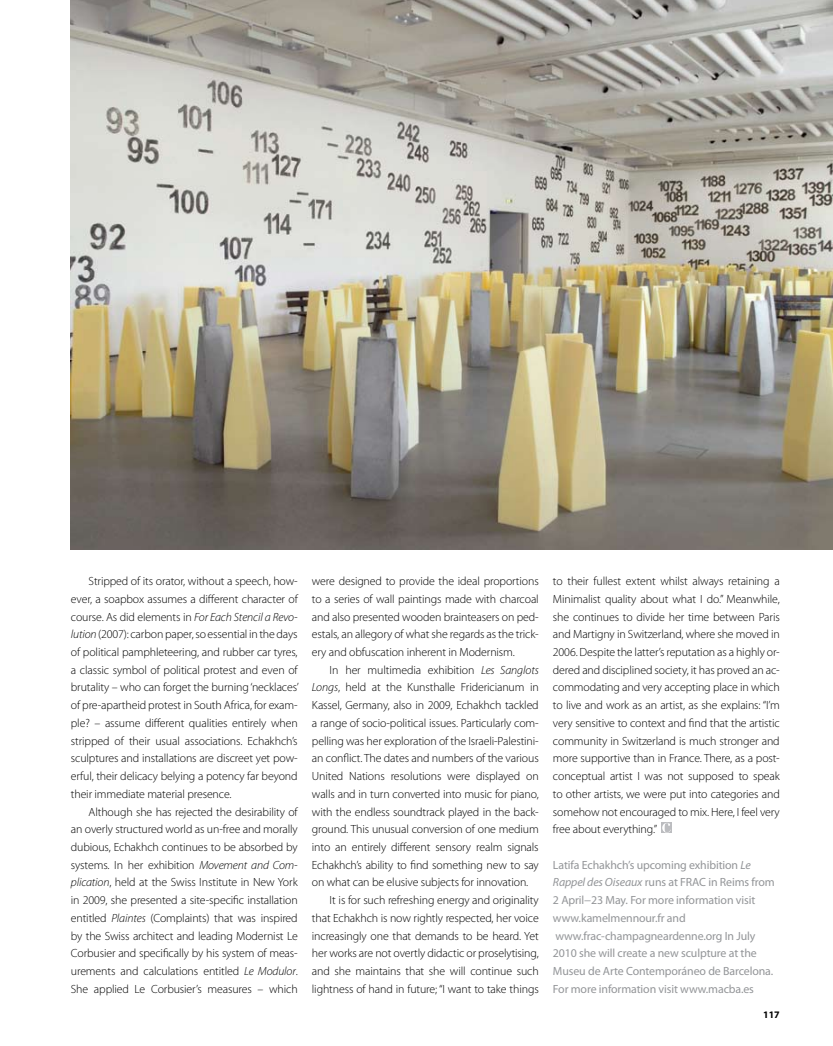
<style>
.page{position:relative;width:833px;height:1046px;background:#fff}
.page>*{position:absolute;margin:0;border:0;box-sizing:border-box;transform-origin:0 0}
.t1{font:300 11.88px/17.8px "Myriad Pro";letter-spacing:-.01em;color:#000;text-align:justify}
.t2{font:11.88px/17.8px "Myriad Pro";letter-spacing:-.01em;color:#939598}
.t3{font:700 10px "Myriad Pro";color:#000}
.s1{font-style:italic}
</style>
<div class="page">
<img style="left:71px;top:0;width:762px;height:549px">
<div style="left:661px;top:822px;width:11px;height:11px;background:#bcbdc0"></div>
<svg style="left:662px;top:823px;width:8px;height:9px"></svg>
<p class="t1" style="left:89px;top:572px;width:211px">Stripped of its orator, without a speech, how-</p>
<p class="t1" style="left:71px;top:590px;width:228px">ever, a soapbox assumes a different character of</p>
<p class="t1" style="left:71px;top:607px;width:228px">course. As did elements in <span class="s1">For Each Stencil a Revo-</span></p>
<p class="t1" style="left:71px;top:625px;width:228px"><span class="s1">lution</span> (2007): carbon paper, so essential in the days</p>
<p class="t1" style="left:71px;top:643px;width:228px">of political pamphleteering, and rubber car tyres,</p>
<p class="t1" style="left:71px;top:661px;width:228px">a classic symbol of political protest and even of</p>
<p class="t1" style="left:71px;top:678px;width:229px">brutality – who can forget the burning ‘necklaces’</p>
<p class="t1" style="left:71px;top:696px;width:228px">of pre-apartheid protest in South Africa, for exam-</p>
<p class="t1" style="left:71px;top:714px;width:228px">ple? – assume different qualities entirely when</p>
<p class="t1" style="left:71px;top:731px;width:228px">stripped of their usual associations. Echakhch’s</p>
<p class="t1" style="left:71px;top:749px;width:228px">sculptures and installations are discreet yet pow-</p>
<p class="t1" style="left:71px;top:767px;width:228px">erful, their delicacy belying a potency far beyond</p>
<p class="t1" style="left:71px;top:785px;width:162px">their immediate material presence.</p>
<p class="t1" style="left:89px;top:802px;width:211px">Although she has rejected the desirability of</p>
<p class="t1" style="left:71px;top:820px;width:228px">an overly structured world as un-free and morally</p>
<p class="t1" style="left:71px;top:838px;width:228px">dubious, Echakhch continues to be absorbed by</p>
<p class="t1" style="left:71px;top:855px;width:228px">systems. In her exhibition <span class="s1">Movement and Com-</span></p>
<p class="t1" style="left:71px;top:873px;width:228px"><span class="s1">plication</span>, held at the Swiss Institute in New York</p>
<p class="t1" style="left:71px;top:891px;width:228px">in 2009, she presented a site-specific installation</p>
<p class="t1" style="left:71px;top:909px;width:228px">entitled <span class="s1">Plaintes</span> (Complaints) that was inspired</p>
<p class="t1" style="left:71px;top:926px;width:228px">by the Swiss architect and leading Modernist Le</p>
<p class="t1" style="left:71px;top:944px;width:228px">Corbusier and specifically by his system of meas-</p>
<p class="t1" style="left:71px;top:962px;width:228px">urements and calculations entitled <span class="s1">Le Modulor</span>.</p>
<p class="t1" style="left:71px;top:980px;width:228px">She applied Le Corbusier’s measures – which</p>
<p class="t1" style="left:312px;top:572px;width:228px">were designed to provide the ideal proportions</p>
<p class="t1" style="left:312px;top:590px;width:228px">to a series of wall paintings made with charcoal</p>
<p class="t1" style="left:312px;top:607px;width:228px">and also presented wooden brainteasers on ped-</p>
<p class="t1" style="left:312px;top:625px;width:228px">estals, an allegory of what she regards as the trick-</p>
<p class="t1" style="left:312px;top:643px;width:204px">ery and obfuscation inherent in Modernism.</p>
<p class="t1" style="left:330px;top:661px;width:211px">In her multimedia exhibition <span class="s1">Les Sanglots</span></p>
<p class="t1" style="left:312px;top:678px;width:228px"><span class="s1">Longs</span>, held at the Kunsthalle Fridericianum in</p>
<p class="t1" style="left:312px;top:696px;width:228px">Kassel, Germany, also in 2009, Echakhch tackled</p>
<p class="t1" style="left:312px;top:714px;width:228px">a range of socio-political issues. Particularly com-</p>
<p class="t1" style="left:312px;top:731px;width:228px">pelling was her exploration of the Israeli-Palestini-</p>
<p class="t1" style="left:312px;top:749px;width:228px">an conflict. The dates and numbers of the various</p>
<p class="t1" style="left:312px;top:767px;width:228px">United Nations resolutions were displayed on</p>
<p class="t1" style="left:312px;top:785px;width:228px">walls and in turn converted into music for piano,</p>
<p class="t1" style="left:312px;top:802px;width:228px">with the endless soundtrack played in the back-</p>
<p class="t1" style="left:312px;top:820px;width:228px">ground. This unusual conversion of one medium</p>
<p class="t1" style="left:312px;top:838px;width:228px">into an entirely different sensory realm signals</p>
<p class="t1" style="left:312px;top:856px;width:228px">Echakhch’s ability to find something new to say</p>
<p class="t1" style="left:312px;top:873px;width:218px">on what can be elusive subjects for innovation.</p>
<p class="t1" style="left:330px;top:891px;width:211px">It is for such refreshing energy and originality</p>
<p class="t1" style="left:312px;top:909px;width:228px">that Echakhch is now rightly respected, her voice</p>
<p class="t1" style="left:312px;top:926px;width:228px">increasingly one that demands to be heard. Yet</p>
<p class="t1" style="left:312px;top:944px;width:228px">her works are not overtly didactic or proselytising,</p>
<p class="t1" style="left:312px;top:962px;width:228px">and she maintains that she will continue such</p>
<p class="t1" style="left:312px;top:980px;width:228px">lightness of hand in future; “I want to take things</p>
<p class="t1" style="left:553px;top:572px;width:228px">to their fullest extent whilst always retaining a Minimalist quality about what I do.” Meanwhile, she continues to divide her time between Paris and Martigny in Switzerland, where she moved in 2006. Despite the latter’s reputation as a highly or&shy;dered and disciplined society, it has proved an ac&shy;commodating and very accepting place in which to live and work as an artist, as she explains: “I’m very sensitive to context and find that the artistic community in Switzerland is much stronger and more supportive than in France. There, as a post&shy;conceptual artist I was not supposed to speak to other artists, we were put into categories and somehow not encouraged to mix. Here, I feel very free about everything.”</p>
<p class="t2" style="left:553px;top:855px;width:223px">Latifa Echakhch’s upcoming exhibition <span class="s1">Le Rappel des Oiseaux</span> runs at FRAC in Reims from 2 April−23 May. For more information visit www.kamelmennour.fr and www.frac-champagneardenne.org In July 2010 she will create a new sculpture at the Museu de Arte Contemporáneo de Barcelona.<br>For more information visit www.macba.es</p>
<p class="t3" style="left:763px;top:1007px;width:18px">117</p>
</div>
